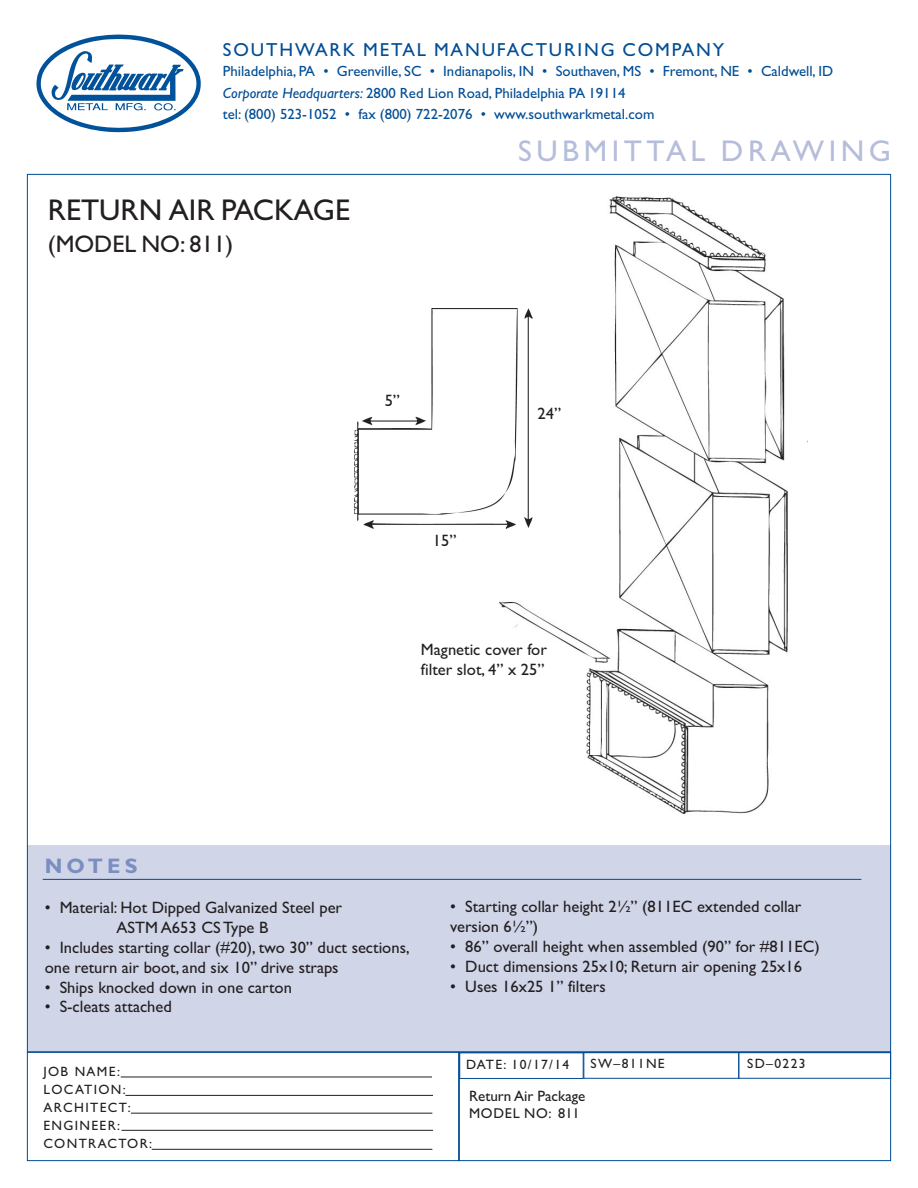
<style>
.page{position:relative;width:918px;height:1188px;background:#fff}
.page>*{position:absolute;margin:0;border:0;box-sizing:border-box;transform-origin:0 0}
.t1{font:30px "Gill Sans";letter-spacing:.15em;color:#b5bddb}
.t2{font:30px "Gill Sans";color:#231f20}
.t3{font:24px "Gill Sans";color:#231f20}
.t4{font:700 21px "Gill Sans";letter-spacing:.2em;color:#7b8ec0}
.t5{font:18.75px "Gill Sans";letter-spacing:.1em;color:#014d95}
.t6{font:16.5px/19.8px "Gill Sans";color:#231f20}
.t7{font:15px "Gill Sans";color:#231f20}
.t8{font:14.85px/21.5px "Gill Sans";color:#014d95}
.t9{font:14.25px "Gill Sans";letter-spacing:.05em;color:#231f20}
.t10{font:13.5px/18px "Gill Sans";letter-spacing:.1em;color:#231f20}
.s1{font-style:italic}
</style>
<div class="page">
<div style="left:27px;top:845px;width:864px;height:207px;background:#d0d5e8"></div>
<svg style="left:36px;top:35px;width:165px;height:97px"></svg>
<div style="left:27px;top:1052px;width:432px;height:109px;border:1px solid #014d95"></div>
<hr style="left:121px;top:1077px;width:311px;height:1px;background:#231f20">
<hr style="left:125px;top:1095px;width:308px;height:1px;background:#231f20">
<hr style="left:131px;top:1113px;width:301px;height:1px;background:#231f20">
<hr style="left:122px;top:1130px;width:311px;height:1px;background:#231f20">
<hr style="left:152px;top:1149px;width:280px;height:1px;background:#231f20">
<div style="left:459px;top:1052px;width:432px;height:109px;border:1px solid #014d95"></div>
<div style="left:459px;top:1052px;width:125px;height:27px;border:1px solid #014d95"></div>
<div style="left:583px;top:1052px;width:156px;height:27px;border:1px solid #014d95"></div>
<div style="left:738px;top:1052px;width:153px;height:27px;border:1px solid #014d95"></div>
<hr style="left:43px;top:879px;width:818px;height:1px;background:#014d95">
<img style="left:500px;top:196px;width:308px;height:618px">
<div style="left:328px;top:292px;width:221px;height:281px;background:#fff"></div>
<img style="left:354px;top:308px;width:178px;height:220px">
<p class="t5" style="left:223px;top:39px;width:503px">SOUTHWARK METAL MANUFACTURING COMPANY</p>
<p class="t8" style="left:223px;top:60px;width:612px">Philadelphia, PA • Greenville, SC • Indianapolis, IN • Southaven, MS • Fremont, NE • Caldwell, ID<br><span class="s1">Corporate Headquarters:</span> 2800 Red Lion Road, Philadelphia PA 19114<br>tel: (800) 523-1052 • fax (800) 722-2076 • www.southwarkmetal.com</p>
<h1 class="t1" style="left:518px;top:133px;width:374px">SUBMITTAL DRAWING</h1>
<h1 class="t2" style="left:48px;top:192px;width:304px">RETURN AIR PACKAGE</h1>
<h2 class="t3" style="left:48px;top:230px;width:187px">(MODEL NO: 811)</h2>
<p class="t6" style="left:385px;top:391px;width:17px">5”</p>
<p class="t6" style="left:538px;top:404px;width:25px">24”</p>
<p class="t6" style="left:433px;top:530px;width:25px">15”</p>
<p class="t6" style="left:421px;top:640px;width:127px">Magnetic cover for filter slot, 4” x 25”</p>
<p class="t4" style="left:45px;top:854px;width:94px">NOTES</p>
<p class="t6" style="left:45px;top:898px;width:299px;text-align:center">• Material: Hot Dipped Galvanized Steel per<br>ASTM A653 CS Type B</p>
<p class="t6" style="left:45px;top:937px;width:367px">• Includes starting collar (#20), two 30” duct sections, one return air boot, and six 10” drive straps</p>
<p class="t6" style="left:45px;top:977px;width:249px">• Ships knocked down in one carton</p>
<p class="t6" style="left:45px;top:997px;width:129px">• S-cleats attached</p>
<p class="t10" style="left:43px;top:1062px;width:110px">JOB NAME:<br>LOCATION:<br>ARCHITECT:<br>ENGINEER:<br>CONTRACTOR:</p>
<p class="t6" style="left:450px;top:897px;width:353px">• Starting collar height 2½” (811EC extended collar version 6½”)</p>
<p class="t6" style="left:450px;top:936px;width:371px">• 86” overall height when assembled (90” for #811EC)</p>
<p class="t6" style="left:450px;top:956px;width:353px">• Duct dimensions 25x10; Return air opening 25x16</p>
<p class="t6" style="left:450px;top:976px;width:157px">• Uses 16x25 1” filters</p>
<p class="t10" style="left:466px;top:1055px;width:105px">DATE: 10/17/14</p>
<p class="t10" style="left:591px;top:1055px;width:76px">SW–811NE</p>
<p class="t10" style="left:747px;top:1055px;width:60px">SD–0223</p>
<p class="t7" style="left:469px;top:1087px;width:118px">Return Air Package</p>
<p class="t9" style="left:469px;top:1105px;width:112px">MODEL NO: 811</p>
</div>
